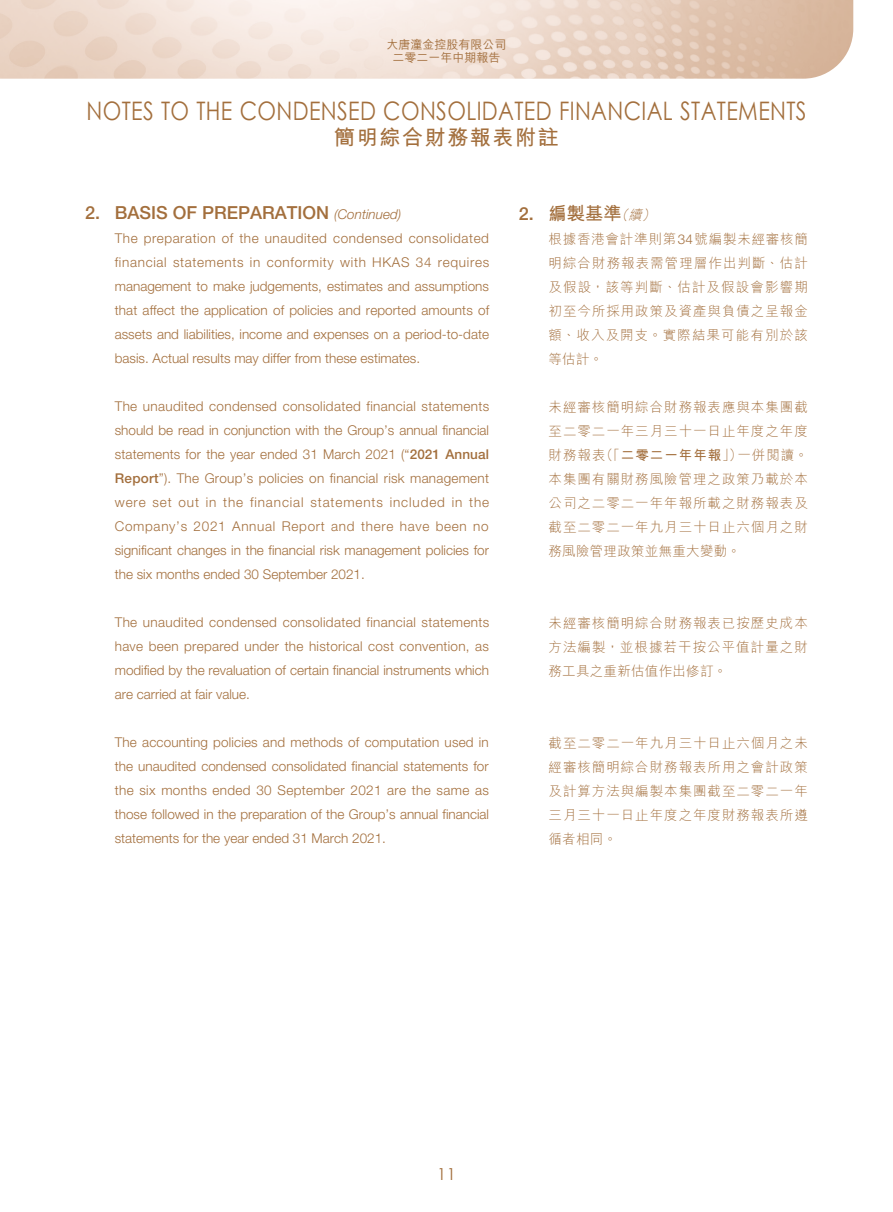
<style>
.page{position:relative;width:893px;height:1212px;background:#fff}
.page>*{position:absolute;margin:0;border:0;box-sizing:border-box;transform-origin:0 0}
.t1{font:25.5px "Century Gothic";letter-spacing:.02em;color:#a36f3d;scale:.84 1}
.t2{font:700 21px "M Hei HK";letter-spacing:.08em;color:#a36f3d}
.t3{font:500 18px "Helvetica Neue LT Std";color:#a36f3d}
.t4{font:700 18px "M Hei HK";color:#a36f3d}
.t5{font:16.5px "Century Gothic";color:#a36f3d}
.t6{font:300 13.5px/24px "Helvetica Neue LT Std";color:#a36f3d;text-align:justify}
.t7{font:300 13.5px/24px "M Hei HK";letter-spacing:.07em;color:#a36f3d;text-align:justify}
.t8{font:500 12px/13.5px "M Hei HK";color:#a36f3d;text-align:center}
.s1{font-weight:300;font-style:italic;font-size:13.5px}
.s2{font-weight:500}
.s3{font-family:"Helvetica Neue LT Std";font-weight:500}
.s4{font-family:"Helvetica Neue LT Std"}
.s5{font-weight:700}
</style>
<div class="page">
<img style="left:0;top:0;width:853px;height:79px">
<p class="t8" style="left:386px;top:37px;width:121px">大唐潼金控股有限公司二零二一年中期報告</p>
<h1 class="t1" style="left:86px;top:93px;width:859px">NOTES TO THE CONDENSED CONSOLIDATED FINANCIAL STATEMENTS</h1>
<h2 class="t2" style="left:334px;top:122px;width:226px">簡明綜合財務報表附註</h2>
<h3 class="t3" style="left:85px;top:202px;width:318px">2. BASIS OF PREPARATION <span class="s1">(Continued)</span></h3>
<p class="t6" style="left:115px;top:226px;width:376px">The preparation of the unaudited condensed consolidated financial statements in conformity with HKAS 34 requires management to make judgements, estimates and assumptions that affect the application of policies and reported amounts of assets and liabilities, income and expenses on a period-to-date basis. Actual results may differ from these estimates.</p>
<p class="t6" style="left:115px;top:394px;width:376px">The unaudited condensed consolidated financial statements should be read in conjunction with the Group’s annual financial statements for the year ended 31 March 2021 (“<span class="s2">2021 Annual Report</span>”). The Group’s policies on financial risk management were set out in the financial statements included in the Company’s 2021 Annual Report and there have been no significant changes in the financial risk management policies for the six months ended 30 September 2021.</p>
<p class="t6" style="left:115px;top:610px;width:376px">The unaudited condensed consolidated financial statements have been prepared under the historical cost convention, as modified by the revaluation of certain financial instruments which are carried at fair value.</p>
<p class="t6" style="left:115px;top:730px;width:376px">The accounting policies and methods of computation used in the unaudited condensed consolidated financial statements for the six months ended 30 September 2021 are the same as those followed in the preparation of the Group’s annual financial statements for the year ended 31 March 2021.</p>
<h3 class="t4" style="left:519px;top:200px;width:141px"><span class="s3">2.</span> 編製基準<span class="s1">（續）</span></h3>
<p class="t7" style="left:549px;top:227px;width:261px">根據香港會計準則第<span class="s4">34</span>號編製未經審核簡明綜合財務報表需管理層作出判斷、估計及假設，該等判斷、估計及假設會影響期初至今所採用政策及資產與負債之呈報金額、收入及開支。實際結果可能有別於該等估計。</p>
<p class="t7" style="left:549px;top:395px;width:261px">未經審核簡明綜合財務報表應與本集團截至二零二一年三月三十一日止年度之年度財務報表（「<span class="s5">二零二一年年報</span>」）一併閱讀。本集團有關財務風險管理之政策乃載於本公司之二零二一年年報所載之財務報表及截至二零二一年九月三十日止六個月之財務風險管理政策並無重大變動。</p>
<p class="t7" style="left:549px;top:611px;width:261px">未經審核簡明綜合財務報表已按歷史成本方法編製，並根據若干按公平值計量之財務工具之重新估值作出修訂。</p>
<p class="t7" style="left:549px;top:731px;width:261px">截至二零二一年九月三十日止六個月之未經審核簡明綜合財務報表所用之會計政策及計算方法與編製本集團截至二零二一年三月三十一日止年度之年度財務報表所遵循者相同。</p>
<p class="t5" style="left:437px;top:1162px;width:20px">11</p>
</div>
